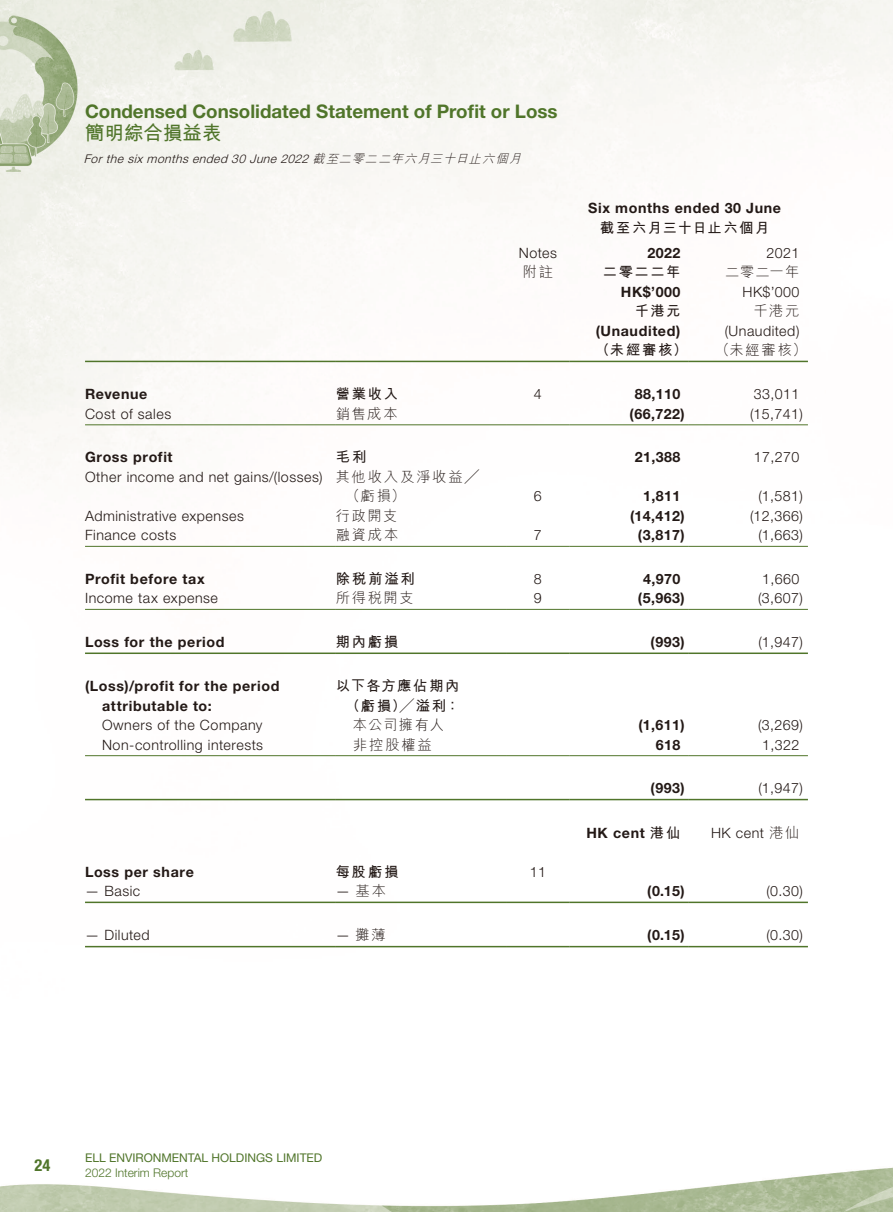
<style>
.page{position:relative;width:893px;height:1212px;background:#fff}
.page>*{position:absolute;margin:0;border:0;box-sizing:border-box;transform-origin:0 0}
.t1{font:700 19.5px "M Hei HK";color:#50752a}
.t2{font:700 18.75px "Helvetica Neue LT Std";color:#50752a}
.t3{font:700 condensed 16.5px "Helvetica Neue LT Std";color:#50752a}
.t4{font:300 14.25px "Helvetica Neue LT Std";letter-spacing:.035em;color:#231916}
.t5{font:700 14.25px/19.5px "Helvetica Neue LT Std";letter-spacing:.045em;color:#231916}
.t6{font:700 14.25px/19.5px "M Hei HK";letter-spacing:.115em;color:#231916;text-align:right}
.t7{font:300 14.25px "M Hei HK";letter-spacing:.12em;color:#231916}
.t8{font:italic 300 12px "Helvetica Neue LT Std";color:#231916}
.t9{font:12px "Helvetica Neue LT Std";color:#50752a}
.t10{font:300 12px "Helvetica Neue LT Std";color:#50752a}
.s1{font-family:"M Hei HK"}
.s2{font-family:"Helvetica Neue LT Std"}
</style>
<div class="page">
<img style="left:0;top:0;width:893px;height:1212px">
<hr style="left:85px;top:361px;width:251px;height:1px;background:#50752a">
<hr style="left:336px;top:361px;width:170px;height:1px;background:#50752a">
<hr style="left:506px;top:361px;width:64px;height:1px;background:#50752a">
<hr style="left:570px;top:361px;width:119px;height:1px;background:#50752a">
<hr style="left:689px;top:361px;width:119px;height:1px;background:#50752a">
<hr style="left:85px;top:424px;width:251px;height:1px;background:#50752a">
<hr style="left:336px;top:424px;width:170px;height:1px;background:#50752a">
<hr style="left:506px;top:424px;width:64px;height:1px;background:#50752a">
<hr style="left:570px;top:424px;width:119px;height:1px;background:#50752a">
<hr style="left:689px;top:424px;width:119px;height:1px;background:#50752a">
<hr style="left:85px;top:546px;width:251px;height:1px;background:#50752a">
<hr style="left:336px;top:546px;width:170px;height:1px;background:#50752a">
<hr style="left:506px;top:546px;width:64px;height:1px;background:#50752a">
<hr style="left:570px;top:546px;width:119px;height:1px;background:#50752a">
<hr style="left:689px;top:546px;width:119px;height:1px;background:#50752a">
<hr style="left:85px;top:609px;width:251px;height:1px;background:#50752a">
<hr style="left:336px;top:609px;width:170px;height:1px;background:#50752a">
<hr style="left:506px;top:609px;width:64px;height:1px;background:#50752a">
<hr style="left:570px;top:609px;width:119px;height:1px;background:#50752a">
<hr style="left:689px;top:609px;width:119px;height:1px;background:#50752a">
<hr style="left:85px;top:652px;width:251px;height:2px;background:#50752a">
<hr style="left:336px;top:652px;width:170px;height:2px;background:#50752a">
<hr style="left:506px;top:652px;width:64px;height:2px;background:#50752a">
<hr style="left:570px;top:652px;width:119px;height:2px;background:#50752a">
<hr style="left:689px;top:652px;width:119px;height:2px;background:#50752a">
<hr style="left:85px;top:755px;width:251px;height:1px;background:#50752a">
<hr style="left:336px;top:755px;width:170px;height:1px;background:#50752a">
<hr style="left:506px;top:755px;width:64px;height:1px;background:#50752a">
<hr style="left:570px;top:755px;width:119px;height:1px;background:#50752a">
<hr style="left:689px;top:755px;width:119px;height:1px;background:#50752a">
<hr style="left:85px;top:799px;width:251px;height:1px;background:#50752a">
<hr style="left:336px;top:799px;width:170px;height:1px;background:#50752a">
<hr style="left:506px;top:799px;width:64px;height:1px;background:#50752a">
<hr style="left:570px;top:799px;width:119px;height:1px;background:#50752a">
<hr style="left:689px;top:799px;width:119px;height:1px;background:#50752a">
<hr style="left:85px;top:901px;width:251px;height:2px;background:#50752a">
<hr style="left:336px;top:901px;width:170px;height:2px;background:#50752a">
<hr style="left:506px;top:901px;width:64px;height:2px;background:#50752a">
<hr style="left:570px;top:901px;width:119px;height:2px;background:#50752a">
<hr style="left:689px;top:901px;width:119px;height:2px;background:#50752a">
<hr style="left:85px;top:946px;width:251px;height:1px;background:#50752a">
<hr style="left:336px;top:946px;width:170px;height:1px;background:#50752a">
<hr style="left:506px;top:946px;width:64px;height:1px;background:#50752a">
<hr style="left:570px;top:946px;width:119px;height:1px;background:#50752a">
<hr style="left:689px;top:946px;width:119px;height:1px;background:#50752a">
<h2 class="t2" style="left:85px;top:99px;width:474px">Condensed Consolidated Statement of Profit or Loss</h2>
<h1 class="t1" style="left:85px;top:119px;width:138px">簡明綜合損益表</h1>
<p class="t8" style="left:84px;top:151px;width:442px">Forthe sixmonthsended 30 June 2022 <span class="s1">截至二零二二年六月三十日止六個月</span></p>
<p class="t5" style="left:588px;top:198px;width:194px">Six months ended 30 June</p>
<p class="t6" style="left:600px;top:217px;width:171px">截至六月三十日止六個月</p>
<p class="t4" style="left:519px;top:244px;width:40px">Notes</p>
<p class="t5" style="left:647px;top:242px;width:34px">2022</p>
<p class="t4" style="left:767px;top:244px;width:34px">2021</p>
<p class="t7" style="left:523px;top:265px;width:32px">附註</p>
<p class="t6" style="left:603px;top:261px;width:79px">二零二二年</p>
<p class="t7" style="left:725px;top:265px;width:76px">二零二一年</p>
<p class="t5" style="left:621px;top:281px;width:61px">HK$’000</p>
<p class="t4" style="left:742px;top:283px;width:58px">HK$’000</p>
<p class="t6" style="left:635px;top:300px;width:47px">千港元</p>
<p class="t7" style="left:754px;top:304px;width:47px">千港元</p>
<p class="t5" style="left:596px;top:320px;width:86px">(Unaudited)</p>
<p class="t4" style="left:725px;top:322px;width:76px">(Unaudited)</p>
<p class="t6" style="left:596px;top:339px;width:93px">（未經審核）</p>
<p class="t7" style="left:715px;top:342px;width:93px">（未經審核）</p>
<p class="t5" style="left:85px;top:384px;width:64px">Revenue</p>
<p class="t6" style="left:336px;top:383px;width:64px">營業收入</p>
<p class="t4" style="left:534px;top:386px;width:9px">4</p>
<p class="t5" style="left:635px;top:384px;width:47px">88,110</p>
<p class="t4" style="left:754px;top:386px;width:47px">33,011</p>
<p class="t4" style="left:85px;top:405px;width:88px">Cost of sales</p>
<p class="t7" style="left:336px;top:406px;width:63px">銷售成本</p>
<p class="t5" style="left:630px;top:404px;width:57px">(66,722)</p>
<p class="t4" style="left:750px;top:405px;width:54px">(15,741)</p>
<p class="t5" style="left:85px;top:447px;width:89px">Gross profit</p>
<p class="t6" style="left:336px;top:446px;width:32px">毛利</p>
<p class="t5" style="left:635px;top:447px;width:47px">21,388</p>
<p class="t4" style="left:754px;top:449px;width:47px">17,270</p>
<p class="t4" style="left:85px;top:468px;width:396px">Other income and net gains/(losses) <span class="s1">其他收入及淨收益╱</span></p>
<p class="t7" style="left:346px;top:489px;width:61px">（虧損）</p>
<p class="t4" style="left:534px;top:488px;width:9px">6</p>
<p class="t5" style="left:643px;top:486px;width:39px">1,811</p>
<p class="t4" style="left:759px;top:488px;width:46px">(1,581)</p>
<p class="t4" style="left:85px;top:507px;width:160px">Administrative expenses</p>
<p class="t7" style="left:336px;top:508px;width:63px">行政開支</p>
<p class="t5" style="left:630px;top:506px;width:56px">(14,412)</p>
<p class="t4" style="left:750px;top:507px;width:54px">(12,366)</p>
<p class="t4" style="left:85px;top:527px;width:93px">Finance costs</p>
<p class="t7" style="left:336px;top:528px;width:64px">融資成本</p>
<p class="t4" style="left:534px;top:527px;width:9px">7</p>
<p class="t5" style="left:638px;top:525px;width:48px">(3,817)</p>
<p class="t4" style="left:759px;top:527px;width:46px">(1,663)</p>
<p class="t5" style="left:85px;top:569px;width:121px">Profit before tax</p>
<p class="t6" style="left:336px;top:568px;width:80px">除稅前溢利</p>
<p class="t4" style="left:534px;top:570px;width:9px">8</p>
<p class="t5" style="left:643px;top:569px;width:39px">4,970</p>
<p class="t4" style="left:762px;top:570px;width:39px">1,660</p>
<p class="t4" style="left:85px;top:590px;width:134px">Income tax expense</p>
<p class="t7" style="left:336px;top:591px;width:79px">所得稅開支</p>
<p class="t4" style="left:534px;top:590px;width:9px">9</p>
<p class="t5" style="left:638px;top:588px;width:48px">(5,963)</p>
<p class="t4" style="left:758px;top:590px;width:46px">(3,607)</p>
<p class="t5" style="left:85px;top:632px;width:141px">Loss for the period</p>
<p class="t6" style="left:336px;top:631px;width:64px">期內虧損</p>
<p class="t5" style="left:650px;top:632px;width:36px">(993)</p>
<p class="t4" style="left:758px;top:633px;width:46px">(1,947)</p>
<p class="t5" style="left:102px;top:676px;width:179px;text-indent:-17px">(Loss)/profit for the period attributable to:</p>
<p class="t6" style="left:336px;top:675px;width:125px">以下各方應佔期內（虧損）╱溢利：</p>
<p class="t4" style="left:102px;top:716px;width:162px">Owners of the Company</p>
<p class="t7" style="left:353px;top:718px;width:93px">本公司擁有人</p>
<p class="t5" style="left:638px;top:715px;width:48px">(1,611)</p>
<p class="t4" style="left:758px;top:716px;width:46px">(3,269)</p>
<p class="t4" style="left:102px;top:736px;width:163px">Non-controlling interests</p>
<p class="t7" style="left:353px;top:737px;width:80px">非控股權益</p>
<p class="t5" style="left:656px;top:734px;width:26px">618</p>
<p class="t4" style="left:762px;top:736px;width:39px">1,322</p>
<p class="t5" style="left:650px;top:778px;width:36px">(993)</p>
<p class="t4" style="left:758px;top:779px;width:46px">(1,947)</p>
<p class="t5" style="left:586px;top:822px;width:95px">HK cent <span class="s1">港仙</span></p>
<p class="t4" style="left:711px;top:824px;width:90px">HK cent <span class="s1">港仙</span></p>
<p class="t5" style="left:85px;top:861px;width:110px">Loss per share</p>
<p class="t6" style="left:336px;top:860px;width:64px">每股虧損</p>
<p class="t4" style="left:530px;top:863px;width:18px">11</p>
<p class="t4" style="left:85px;top:882px;width:57px">— Basic</p>
<p class="t7" style="left:336px;top:883px;width:52px"><span class="s2">—</span> 基本</p>
<p class="t5" style="left:647px;top:881px;width:39px">(0.15)</p>
<p class="t4" style="left:766px;top:882px;width:38px">(0.30)</p>
<p class="t4" style="left:85px;top:926px;width:66px">— Diluted</p>
<p class="t7" style="left:336px;top:928px;width:51px"><span class="s2">—</span> 攤薄</p>
<p class="t5" style="left:647px;top:925px;width:39px">(0.15)</p>
<p class="t4" style="left:766px;top:926px;width:38px">(0.30)</p>
<p class="t3" style="left:35px;top:1155px;width:17px">24</p>
<p class="t9" style="left:85px;top:1151px;width:239px">ELL ENVIRONMENTAL HOLDINGS LIMITED</p>
<p class="t10" style="left:85px;top:1165px;width:105px">2022 Interim Report</p>
</div>
